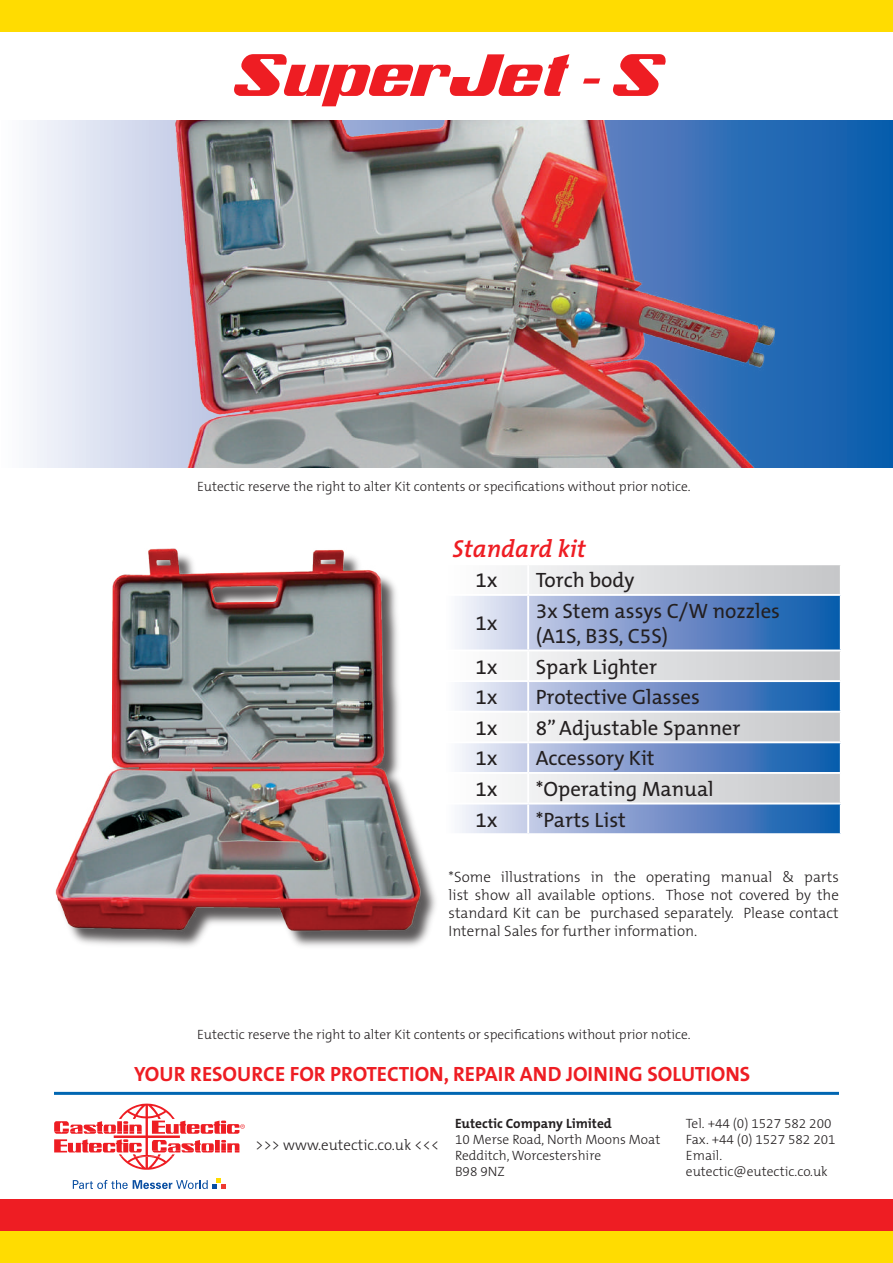
<style>
.page{position:relative;width:893px;height:1263px;background:#fff}
.page>*{position:absolute;margin:0;border:0;box-sizing:border-box;transform-origin:0 0}
.t1{font:italic 57.6px "Castolin";color:#ee1d23}
.t2{font:italic 600 24.6px "The Mix B6";color:#ee1d23}
.t3{font:20.85px/24.9px "The Mix B5 Plain";color:#231f20}
.t4{font:700 20.7px "The Mix B7";color:#ee1d23}
.t5{font:300 15px/18px "The Mix B3";color:#231f20;text-align:justify}
.t6{font:300 13.5px/16.2px "The Mix B3";color:#231f20}
.t7{font:700 13.5px "The Mix B7";color:#231f20}
.s1{font-family:"Arial"}
</style>
<div class="page">
<svg style="left:30px;top:120px;width:863px;height:348px"></svg>
<div style="left:0;top:0;width:893px;height:32px;background:#ffdc01"></div>
<div style="left:0;top:1231px;width:893px;height:32px;background:#ffdc01"></div>
<div style="left:0;top:1199px;width:893px;height:32px;background:#ee1d23"></div>
<svg style="left:54px;top:1103px;width:191px;height:67px"></svg>
<hr style="left:54px;top:1092px;width:785px;height:3px;background:#0166b2">
<svg style="left:73px;top:1178px;width:153px;height:11px"></svg>
<svg style="left:508px;top:565px;width:332px;height:29px"></svg>
<svg style="left:459px;top:596px;width:381px;height:237px"></svg>
<hr style="left:527px;top:565px;width:2px;height:29px;background:#fff">
<hr style="left:527px;top:596px;width:2px;height:53px;background:#fff">
<hr style="left:444px;top:649px;width:84px;height:2px;background:#fff">
<hr style="left:528px;top:649px;width:314px;height:2px;background:#fff">
<hr style="left:527px;top:651px;width:2px;height:29px;background:#fff">
<hr style="left:444px;top:680px;width:84px;height:2px;background:#fff">
<hr style="left:528px;top:680px;width:314px;height:2px;background:#fff">
<hr style="left:527px;top:682px;width:2px;height:29px;background:#fff">
<hr style="left:444px;top:711px;width:84px;height:2px;background:#fff">
<hr style="left:528px;top:711px;width:314px;height:2px;background:#fff">
<hr style="left:527px;top:713px;width:2px;height:28px;background:#fff">
<hr style="left:444px;top:741px;width:84px;height:2px;background:#fff">
<hr style="left:528px;top:741px;width:314px;height:2px;background:#fff">
<hr style="left:527px;top:743px;width:2px;height:29px;background:#fff">
<hr style="left:444px;top:772px;width:84px;height:2px;background:#fff">
<hr style="left:528px;top:772px;width:314px;height:2px;background:#fff">
<hr style="left:527px;top:774px;width:2px;height:29px;background:#fff">
<hr style="left:444px;top:803px;width:84px;height:1px;background:#fff">
<hr style="left:528px;top:803px;width:314px;height:1px;background:#fff">
<hr style="left:527px;top:804px;width:2px;height:29px;background:#fff">
<div style="left:57px;top:550px;width:382px;height:401px;background:#231f20;opacity:.75"></div>
<img style="left:55px;top:548px;width:367px;height:387px">
<img style="left:137px;top:120px;width:674px;height:348px">
<h1 class="t1" style="left:232px;top:54px;width:448px">SuperJet<span class="s1">-</span>S</h1>
<p class="t6" style="left:197px;top:479px;width:495px">Eutectic reserve the right to alter Kit contents or specifications without prior notice.</p>
<h2 class="t2" style="left:452px;top:535px;width:135px">Standard kit</h2>
<h3 class="t3" style="left:475px;top:569px;width:24px">1x</h3>
<h3 class="t3" style="left:536px;top:569px;width:100px">Torch body</h3>
<h3 class="t3" style="left:475px;top:612px;width:24px">1x</h3>
<h3 class="t3" style="left:536px;top:599px;width:246px">3x Stem assys C/W nozzles (A1S, B3S, C5S)</h3>
<h3 class="t3" style="left:475px;top:655px;width:24px">1x</h3>
<h3 class="t3" style="left:536px;top:655px;width:123px">Spark Lighter</h3>
<h3 class="t3" style="left:475px;top:685px;width:24px">1x</h3>
<h3 class="t3" style="left:536px;top:685px;width:166px">Protective Glasses</h3>
<h3 class="t3" style="left:475px;top:716px;width:24px">1x</h3>
<h3 class="t3" style="left:536px;top:716px;width:206px">8” Adjustable Spanner</h3>
<h3 class="t3" style="left:475px;top:747px;width:24px">1x</h3>
<h3 class="t3" style="left:536px;top:747px;width:120px">Accessory Kit</h3>
<h3 class="t3" style="left:475px;top:777px;width:24px">1x</h3>
<h3 class="t3" style="left:536px;top:777px;width:180px">*Operating Manual</h3>
<h3 class="t3" style="left:475px;top:808px;width:24px">1x</h3>
<h3 class="t3" style="left:536px;top:808px;width:92px">*Parts List</h3>
<p class="t5" style="left:449px;top:868px;width:392px">*Some illustrations in the operating manual &amp; parts list show all available options. Those not covered by the standard Kit can be purchased separately. Please contact Internal Sales for further information.</p>
<p class="t6" style="left:197px;top:1027px;width:495px">Eutectic reserve the right to alter Kit contents or specifications without prior notice.</p>
<h3 class="t4" style="left:134px;top:1063px;width:618px">YOUR RESOURCE FOR PROTECTION, REPAIR AND JOINING SOLUTIONS</h3>
<p class="t5" style="left:255px;top:1136px;width:186px">&gt;&gt;&gt; www.eutectic.co.uk &lt;&lt;&lt;</p>
<p class="t7" style="left:455px;top:1116px;width:158px">Eutectic Company Limited</p>
<p class="t6" style="left:455px;top:1132px;width:207px">10 Merse Road, North Moons Moat<br>Redditch, Worcestershire<br>B98 9NZ</p>
<p class="t6" style="left:686px;top:1115px;width:151px">Tel. +44 (0) 1527 582 200<br>Fax. +44 (0) 1527 582 201<br>Email. eutectic@eutectic.co.uk</p>
</div>
